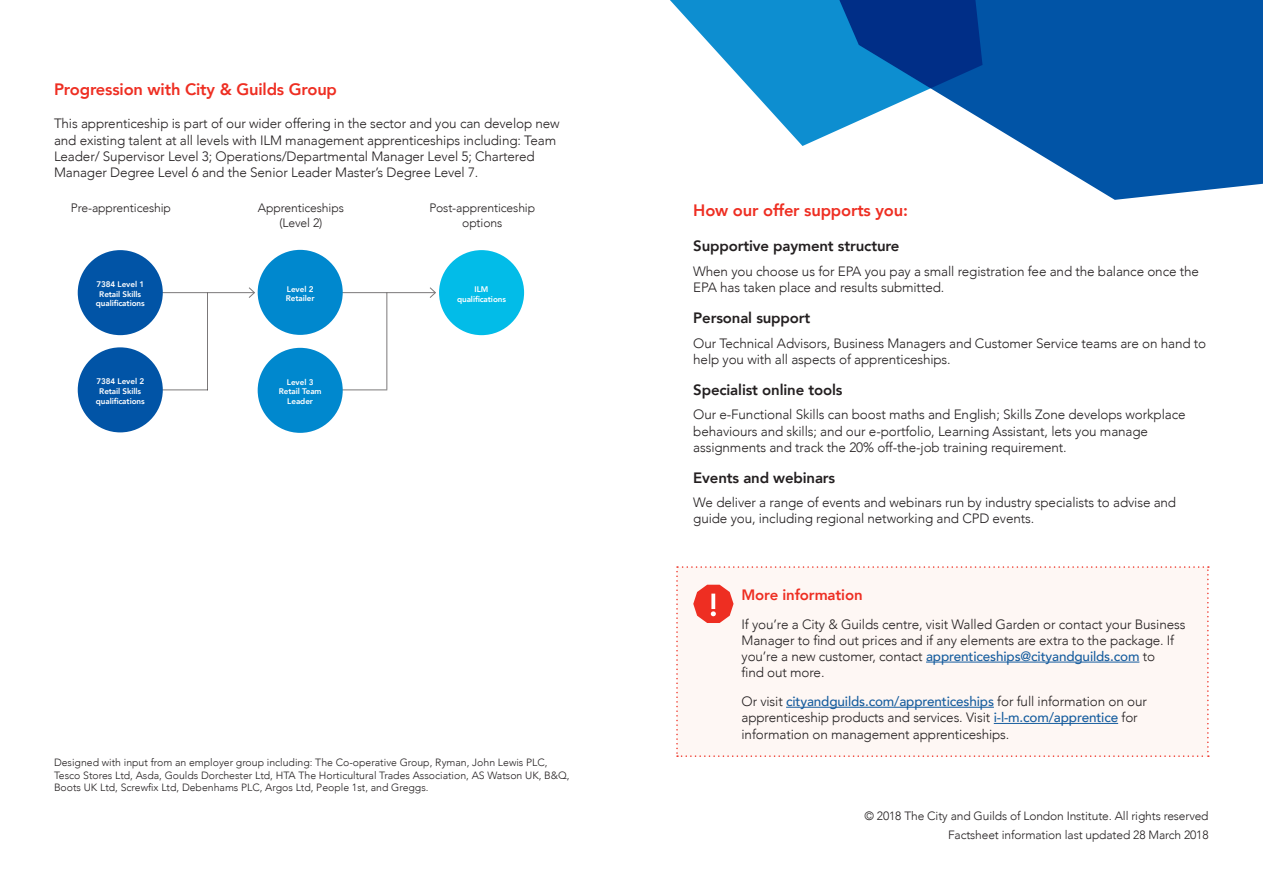
<style>
.page{position:relative;width:1263px;height:893px;background:#fff}
.page>*{position:absolute;margin:0;border:0;box-sizing:border-box;transform-origin:0 0}
.t1{font:800 16.5px "Avenir";letter-spacing:-.01em;color:#ee2e22}
.t2{font:800 15px "Avenir";letter-spacing:-.01em;color:#231f20}
.t3{font:800 15px "Avenir";letter-spacing:-.01em;color:#ee2e22}
.t4{font:300 13.5px/16.2px "Avenir";letter-spacing:-.01em;color:#231f20}
.t5{font:300 12.15px/14.9px "Avenir";letter-spacing:-.01em;color:#231f20;text-align:center}
.t6{font:300 12px "Avenir";letter-spacing:-.01em;color:#231f20}
.t7{font:300 10.5px/12.6px "Avenir";color:#231f20}
.t8{font:800 8.1px/9.8px "Avenir";letter-spacing:-.01em;color:#fff;text-align:center}
.s1{font-weight:500;color:#175d9e}
</style>
<div class="page">
<svg style="left:982px;top:0;width:281px;height:200px;background:#1e68b0"></svg>
<svg style="left:670px;top:0;width:312px;height:146px"></svg>
<div style="left:676px;top:566px;width:533px;height:191px;background:#fef7f4"></div>
<hr style="left:160px;top:389px;width:48px;height:1px;background:#231f20">
<hr style="left:339px;top:389px;width:48px;height:1px;background:#231f20">
<hr style="left:160px;top:292px;width:94px;height:1px;background:#231f20">
<svg style="left:248px;top:287px;width:7px;height:11px"></svg>
<hr style="left:341px;top:292px;width:94px;height:1px;background:#231f20">
<svg style="left:429px;top:287px;width:7px;height:11px"></svg>
<div style="left:78px;top:250px;width:85px;height:85px;background:#0154a6;border-radius:50%"></div>
<div style="left:78px;top:347px;width:85px;height:85px;background:#0154a6;border-radius:50%"></div>
<div style="left:439px;top:250px;width:85px;height:85px;background:#02bce8;border-radius:50%"></div>
<div style="left:258px;top:250px;width:85px;height:85px;background:#0088ce;border-radius:50%"></div>
<div style="left:258px;top:348px;width:85px;height:85px;background:#0088ce;border-radius:50%"></div>
<hr style="left:207px;top:293px;width:1px;height:97px;background:#231f20">
<hr style="left:386px;top:293px;width:1px;height:96px;background:#231f20">
<p class="t1" style="left:54px;top:77px;width:285px">Progression with City &amp; Guilds Group</p>
<p class="t4" style="left:54px;top:116px;width:507px">This apprenticeship is part of our wider offering in the sector and you can develop new and existing talent at all levels with ILM management apprenticeships including: Team Leader/ Supervisor Level 3; Operations/Departmental Manager Level 5; Chartered Manager Degree Level 6 and the Senior Leader Master’s Degree Level 7.</p>
<p class="t5" style="left:71px;top:200px;width:102px">Pre-apprenticeship</p>
<p class="t5" style="left:258px;top:200px;width:88px">Apprenticeships</p>
<p class="t5" style="left:279px;top:215px;width:45px">(Level 2)</p>
<p class="t8" style="left:96px;top:279px;width:50px">7384 Level 1<br>Retail Skills qualifications</p>
<p class="t8" style="left:96px;top:376px;width:50px">7384 Level 2<br>Retail Skills qualifications</p>
<p class="t8" style="left:286px;top:284px;width:30px;text-align:left">Level 2<br>Retailer</p>
<p class="t8" style="left:279px;top:377px;width:44px">Level 3<br>Retail Team<br>Leader</p>
<p class="t5" style="left:429px;top:200px;width:107px">Post-apprenticeship options</p>
<p class="t8" style="left:457px;top:284px;width:50px">ILM qualifications</p>
<p class="t7" style="left:54px;top:756px;width:517px">Designed with input from an employer group including: The Co-operative Group, Ryman, John Lewis PLC,<br>Tesco Stores Ltd, Asda, Goulds Dorchester Ltd, HTA The Horticultural Trades Association, AS Watson UK, B&amp;Q,<br>Boots UK Ltd, Screwfix Ltd, Debenhams PLC, Argos Ltd, People 1st, and Greggs.</p>
<p class="t1" style="left:693px;top:198px;width:216px">How our offer supports you:</p>
<p class="t2" style="left:693px;top:234px;width:208px">Supportive payment structure</p>
<p class="t4" style="left:693px;top:263px;width:507px">When you choose us for EPA you pay a small registration fee and the balance once the<br>EPA has taken place and results submitted.</p>
<p class="t2" style="left:693px;top:306px;width:119px">Personal support</p>
<p class="t4" style="left:693px;top:335px;width:514px">Our Technical Advisors, Business Managers and Customer Service teams are on hand to help you with all aspects of apprenticeships.</p>
<p class="t2" style="left:693px;top:378px;width:151px">Specialist online tools</p>
<p class="t4" style="left:693px;top:407px;width:494px">Our e-Functional Skills can boost maths and English; Skills Zone develops workplace behaviours and skills; and our e-portfolio, Learning Assistant, lets you manage assignments and track the 20% off-the-job training requirement.</p>
<p class="t2" style="left:693px;top:466px;width:144px">Events and webinars</p>
<p class="t4" style="left:693px;top:495px;width:484px">We deliver a range of events and webinars run by industry specialists to advise and guide you, including regional networking and CPD events.</p>
<p class="t3" style="left:741px;top:583px;width:123px">More information</p>
<p class="t4" style="left:741px;top:616px;width:445px">If you’re a City &amp; Guilds centre, visit Walled Garden or contact your Business Manager to find out prices and if any elements are extra to the package. If you’re a new customer, contact <span class="s1">apprenticeships@cityandguilds.com</span> to<br>find out more.</p>
<p class="t4" style="left:741px;top:693px;width:407px">Or visit <span class="s1">cityandguilds.com/apprenticeships</span> for full information on our apprenticeship products and services. Visit <span class="s1">i-l-m.com/apprentice</span> for information on management apprenticeships.</p>
<p class="t6" style="left:864px;top:809px;width:346px">© 2018 The City and Guilds of London Institute. All rights reserved</p>
<p class="t6" style="left:948px;top:828px;width:262px">Factsheet information last updated 28 March 2018</p>
</div>
